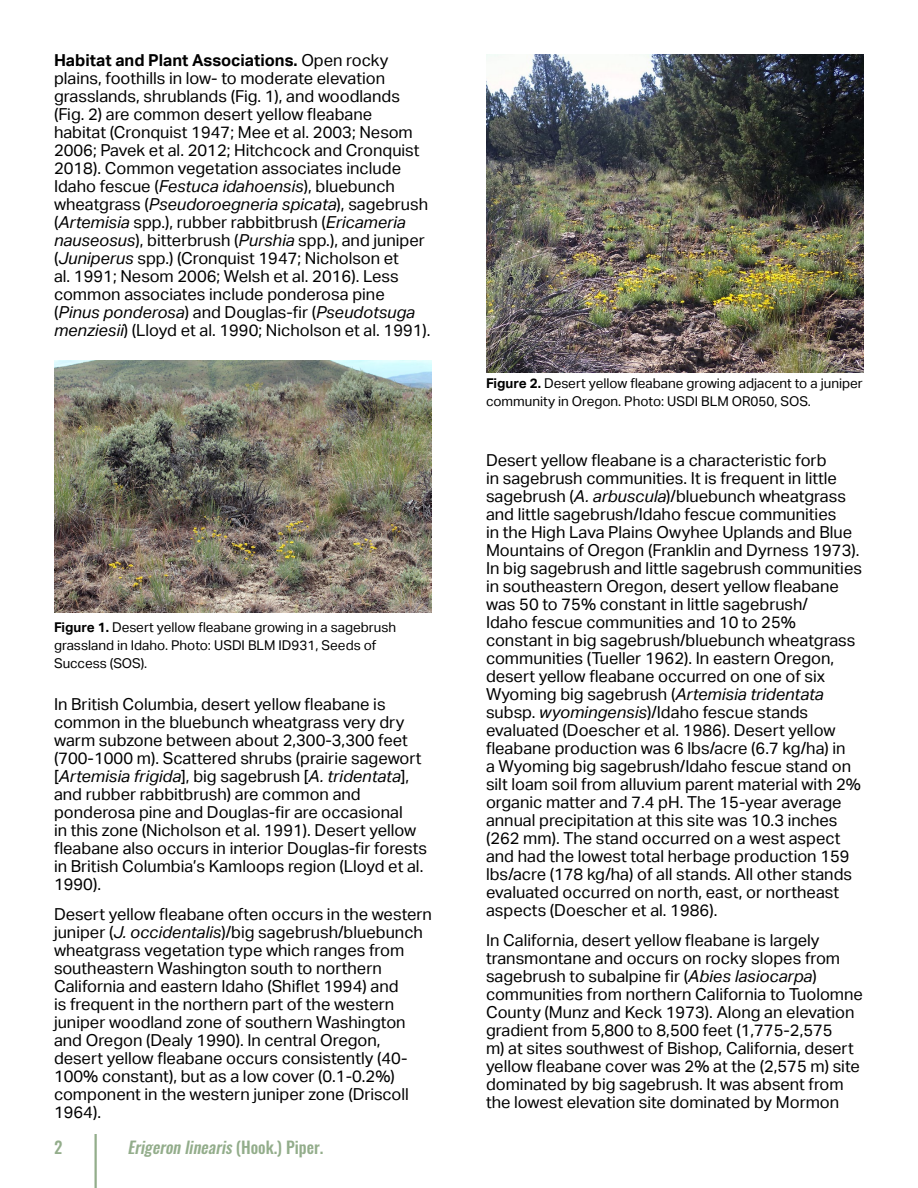
<style>
.page{position:relative;width:918px;height:1188px;background:#fff}
.page>*{position:absolute;margin:0;border:0;box-sizing:border-box;transform-origin:0 0}
.t1{font:16.5px/18px "Aktiv Grotesk";color:#000}
.t2{font:italic 500 16.5px "Oswald";color:#93ad8b}
.t3{font:500 16.5px "Oswald";color:#93ad8b}
.t4{font:13.5px/18px "Aktiv Grotesk";color:#000}
.s1{font-weight:700}
.s2{font-style:italic}
.s3{font-style:normal}
</style>
<div class="page">
<hr style="left:94px;top:1134px;width:3px;height:54px;background:#93ad8b">
<img style="left:54px;top:361px;width:378px;height:252px">
<img style="left:486px;top:54px;width:378px;height:318px">
<p class="t1" style="left:54px;top:51px;width:378px"><span class="s1">Habitat and Plant Associations.</span> Open rocky plains, foothills in low- to moderate elevation grasslands, shrublands (Fig. 1), and woodlands (Fig. 2) are common desert yellow fleabane<br>habitat (Cronquist 1947; Mee et al. 2003; Nesom 2006; Pavek et al. 2012; Hitchcock and Cronquist 2018). Common vegetation associates include Idaho fescue (<span class="s2">Festuca idahoensis</span>), bluebunch wheatgrass (<span class="s2">Pseudoroegneria spicata</span>), sagebrush (<span class="s2">Artemisia</span> spp.), rubber rabbitbrush (<span class="s2">Ericameria nauseosus</span>), bitterbrush (<span class="s2">Purshia</span> spp.), and juniper (<span class="s2">Juniperus</span> spp.) (Cronquist 1947; Nicholson et<br>al. 1991; Nesom 2006; Welsh et al. 2016). Less common associates include ponderosa pine (<span class="s2">Pinus ponderosa</span>) and Douglas-fir (<span class="s2">Pseudotsuga menziesii</span>) (Lloyd et al. 1990; Nicholson et al. 1991).</p>
<p class="t4" style="left:54px;top:618px;width:344px"><span class="s1">Figure 1.</span> Desert yellow fleabane growing in a sagebrush grassland in Idaho. Photo: USDI BLM ID931, Seeds of<br>Success (SOS).</p>
<p class="t1" style="left:54px;top:696px;width:375px">In British Columbia, desert yellow fleabane is common in the bluebunch wheatgrass very dry warm subzone between about 2,300-3,300 feet (700-1000 m). Scattered shrubs (prairie sagewort [<span class="s2">Artemisia frigida</span>], big sagebrush [<span class="s2">A. tridentata</span>], and rubber rabbitbrush) are common and ponderosa pine and Douglas-fir are occasional<br>in this zone (Nicholson et al. 1991). Desert yellow fleabane also occurs in interior Douglas-fir forests in British Columbia’s Kamloops region (Lloyd et al.<br>1990).</p>
<p class="t1" style="left:54px;top:906px;width:380px">Desert yellow fleabane often occurs in the western juniper (<span class="s2">J. occidentalis</span>)/big sagebrush/bluebunch wheatgrass vegetation type which ranges from southeastern Washington south to northern California and eastern Idaho (Shiflet 1994) and<br>is frequent in the northern part of the western juniper woodland zone of southern Washington and Oregon (Dealy 1990). In central Oregon, desert yellow fleabane occurs consistently (40- 100% constant), but as a low cover (0.1-0.2%) component in the western juniper zone (Driscoll 1964).</p>
<p class="t3" style="left:54px;top:1138px;width:10px">2</p>
<p class="t2" style="left:127px;top:1138px;width:198px">Erigeronlinearis<span class="s3">( H o o k . ) P i p e r .</span></p>
<p class="t4" style="left:486px;top:374px;width:378px"><span class="s1">Figure 2.</span> Desert yellow fleabane growing adjacent to a juniper community in Oregon. Photo: USDI BLM OR050, SOS.</p>
<p class="t1" style="left:486px;top:451px;width:378px">Desert yellow fleabane is a characteristic forb<br>in sagebrush communities. It is frequent in little sagebrush (<span class="s2">A. arbuscula</span>)/bluebunch wheatgrass and little sagebrush/Idaho fescue communities<br>in the High Lava Plains Owyhee Uplands and Blue Mountains of Oregon (Franklin and Dyrness 1973).<br>In big sagebrush and little sagebrush communities in southeastern Oregon, desert yellow fleabane was 50 to 75% constant in little sagebrush/<br>Idaho fescue communities and 10 to 25% constant in big sagebrush/bluebunch wheatgrass communities (Tueller 1962). In eastern Oregon, desert yellow fleabane occurred on one of six Wyoming big sagebrush (<span class="s2">Artemisia tridentata </span>subsp. <span class="s2">wyomingensis</span>)/Idaho fescue stands evaluated (Doescher et al. 1986). Desert yellow fleabane production was 6 lbs/acre (6.7 kg/ha) in<br>a Wyoming big sagebrush/Idaho fescue stand on silt loam soil from alluvium parent material with 2% organic matter and 7.4 pH. The 15-year average annual precipitation at this site was 10.3 inches (262 mm). The stand occurred on a west aspect and had the lowest total herbage production 159 lbs/acre (178 kg/ha) of all stands. All other stands evaluated occurred on north, east, or northeast aspects (Doescher et al. 1986).</p>
<p class="t1" style="left:486px;top:931px;width:379px">In California, desert yellow fleabane is largely transmontane and occurs on rocky slopes from sagebrush to subalpine fir (<span class="s2">Abies lasiocarpa</span>) communities from northern California to Tuolomne County (Munz and Keck 1973). Along an elevation gradient from 5,800 to 8,500 feet (1,775-2,575<br>m) at sites southwest of Bishop, California, desert yellow fleabane cover was 2% at the (2,575 m) site dominated by big sagebrush. It was absent from the lowest elevation site dominated by Mormon</p>
</div>
